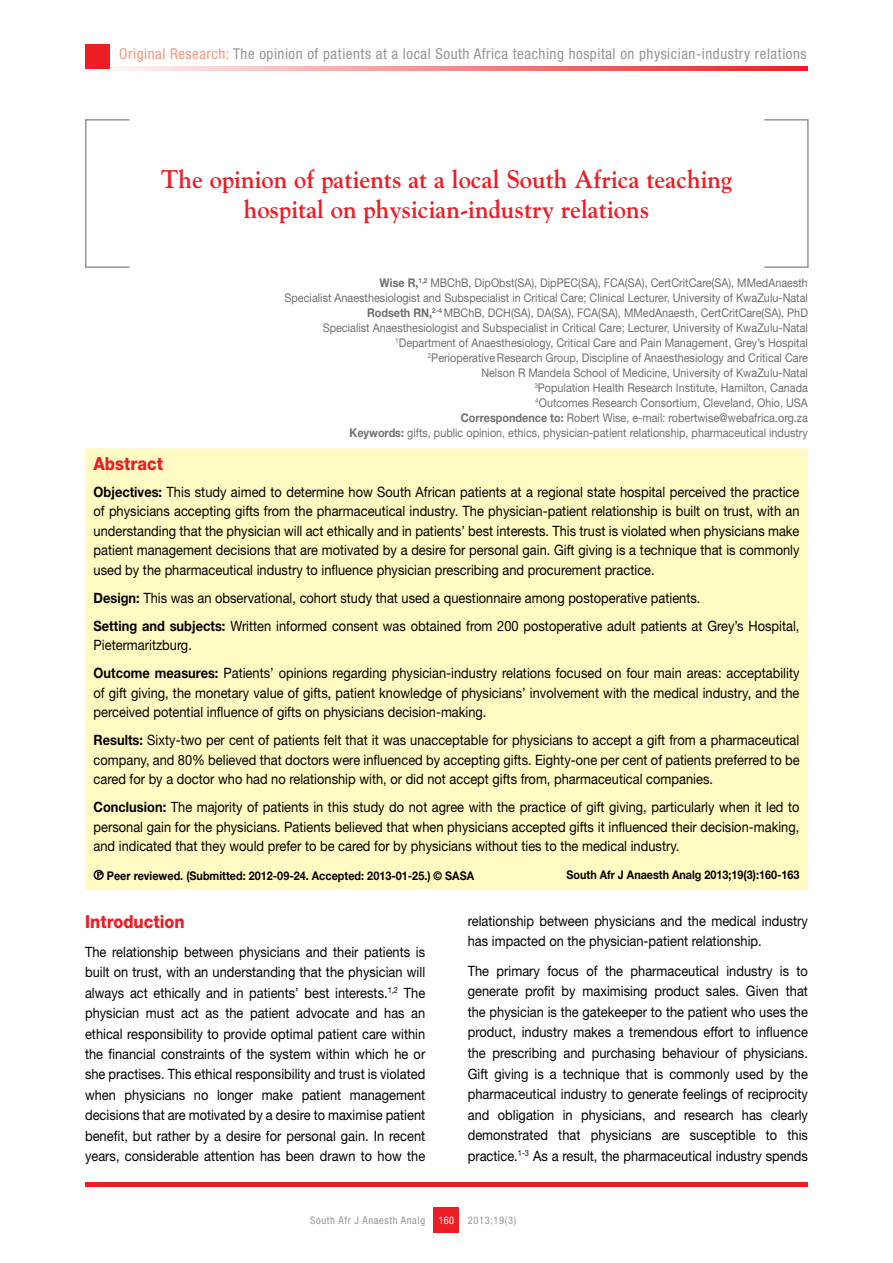
<style>
.page{position:relative;width:893px;height:1263px;background:#fff}
.page>*{position:absolute;margin:0;border:0;box-sizing:border-box;transform-origin:0 0}
.t1{font:700 25.5px/30px "Goudy";color:#ed1d24;text-align:center;scale:.96 1}
.t2{font:800 18px "Helvetica Neue LT Std";color:#ed1d24;scale:.9 1}
.t3{font:condensed 15px "Helvetica Neue LT Std";letter-spacing:.035em;color:#939598}
.t4{font:14.25px/20.4px "Helvetica Neue LT Std";color:#000;text-align:justify;scale:.9 1}
.t5{font:12px/15px "Helvetica Neue LT Std";color:#6d6e71;text-align:right;scale:.9 1}
.t6{font:700 12px "Helvetica Neue LT Std";color:#000;scale:.9 1}
.t7{font:condensed 10.5px "Helvetica Neue LT Std";letter-spacing:.06em;color:#939598}
.t8{font:condensed 10.5px "Helvetica Neue LT Std";color:#fff}
.s1{color:#f79679}
.s2{font-weight:700}
</style>
<div class="page">
<svg style="left:85px;top:66px;width:723px;height:5px;background:#f5898d"></svg>
<div style="left:85px;top:44px;width:24px;height:24px;background:#ed1d24"></div>
<div style="left:434px;top:1208px;width:25px;height:25px;background:#ed1d24"></div>
<div style="left:85px;top:1182px;width:723px;height:5px;background:#ed1d24"></div>
<div style="left:764px;top:119px;width:45px;height:149px;border:2px solid #939598"></div>
<div style="left:85px;top:119px;width:45px;height:149px;border:2px solid #939598"></div>
<div style="left:85px;top:448px;width:723px;height:442px;background:#fffac2"></div>
<div style="left:94px;top:870px;width:10px;height:10px;border:2px solid #000;border-radius:50%"></div>
<svg style="left:97px;top:872px;width:5px;height:6px"></svg>
<p class="t3" style="left:119px;top:45px;width:689px"><span class="s1">Original Research:</span> The opinion of patients at a local South Africa teaching hospital on physician-industry relations</p>
<h1 class="t1" style="left:161px;top:164px;width:596px">The opinion of patients at a local South Africa teaching hospital on physician-industry relations</h1>
<p class="t5" style="left:284px;top:275px;width:583px"><span class="s2">Wise R,</span><sup>1,2</sup> MBChB, DipObst(SA), DipPEC(SA), FCA(SA), CertCritCare(SA), MMedAnaesth<br>Specialist Anaesthesiologist and Subspecialist in Critical Care; Clinical Lecturer, University of KwaZulu-Natal <span class="s2">Rodseth RN,</span><sup>2-4</sup> MBChB, DCH(SA), DA(SA), FCA(SA), MMedAnaesth, CertCritCare(SA), PhD<br>Specialist Anaesthesiologist and Subspecialist in Critical Care; Lecturer, University of KwaZulu-Natal <sup>1</sup>Department of Anaesthesiology, Critical Care and Pain Management, Grey’s Hospital<br><sup>2</sup>Perioperative Research Group, Discipline of Anaesthesiology and Critical Care<br>Nelson R Mandela School of Medicine, University of KwaZulu-Natal<br><sup>3</sup>Population Health Research Institute, Hamilton, Canada<br><sup>4</sup>Outcomes Research Consortium, Cleveland, Ohio, USA<br><span class="s2">Correspondence to:</span> Robert Wise, e-mail: robertwise@webafrica.org.za<br><span class="s2">Keywords:</span> gifts, public opinion, ethics, physician-patient relationship, pharmaceutical industry</p>
<p class="t2" style="left:94px;top:453px;width:79px">Abstract</p>
<p class="t4" style="left:94px;top:482px;width:786px;line-height:19.5px"><span class="s2">Objectives:</span> This study aimed to determine how South African patients at a regional state hospital perceived the practice of physicians accepting gifts from the pharmaceutical industry. The physician-patient relationship is built on trust, with an understanding that the physician will act ethically and in patients’ best interests. This trust is violated when physicians make patient management decisions that are motivated by a desire for personal gain. Gift giving is a technique that is commonly used by the pharmaceutical industry to influence physician prescribing and procurement practice.</p>
<p class="t4" style="left:94px;top:584px;width:786px;line-height:28px"><span class="s2">Design:</span> This was an observational, cohort study that used a questionnaire among postoperative patients.<br><span class="s2">Setting and subjects:</span> Written informed consent was obtained from 200 postoperative adult patients at Grey’s Hospital,</p>
<p class="t4" style="left:94px;top:631px;width:786px;line-height:28px">Pietermaritzburg.<br><span class="s2">Outcome measures:</span> Patients’ opinions regarding physician-industry relations focused on four main areas: acceptability</p>
<p class="t4" style="left:94px;top:683px;width:786px;line-height:19.5px">of gift giving, the monetary value of gifts, patient knowledge of physicians’ involvement with the medical industry, and the perceived potential influence of gifts on physicians decision-making.</p>
<p class="t4" style="left:94px;top:730px;width:786px;line-height:19.5px"><span class="s2">Results:</span> Sixty-two per cent of patients felt that it was unacceptable for physicians to accept a gift from a pharmaceutical company, and 80% believed that doctors were influenced by accepting gifts. Eighty-one per cent of patients preferred to be cared for by a doctor who had no relationship with, or did not accept gifts from, pharmaceutical companies.</p>
<p class="t4" style="left:94px;top:797px;width:786px;line-height:19.5px"><span class="s2">Conclusion:</span> The majority of patients in this study do not agree with the practice of gift giving, particularly when it led to personal gain for the physicians. Patients believed that when physicians accepted gifts it influenced their decision-making, and indicated that they would prefer to be cared for by physicians without ties to the medical industry.</p>
<p class="t6" style="left:107px;top:868px;width:410px">Peer reviewed. (Submitted: 2012-09-24. Accepted: 2013-01-25.) © SASA</p>
<p class="t6" style="left:566px;top:867px;width:260px">South Afr J Anaesth Analg 2013;19(3):160-163</p>
<p class="t2" style="left:85px;top:911px;width:112px">Introduction</p>
<p class="t4" style="left:85px;top:941px;width:380px">The relationship between physicians and their patients is built on trust, with an understanding that the physician will always act ethically and in patients’ best interests.<sup>1,2</sup> The physician must act as the patient advocate and has an ethical responsibility to provide optimal patient care within the financial constraints of the system within which he or she practises. This ethical responsibility and trust is violated when physicians no longer make patient management decisions that are motivated by a desire to maximise patient benefit, but rather by a desire for personal gain. In recent years, considerable attention has been drawn to how the</p>
<p class="t4" style="left:468px;top:910px;width:379px">relationship between physicians and the medical industry has impacted on the physician-patient relationship.</p>
<p class="t4" style="left:468px;top:960px;width:380px">The primary focus of the pharmaceutical industry is to generate profit by maximising product sales. Given that the physician is the gatekeeper to the patient who uses the product, industry makes a tremendous effort to influence the prescribing and purchasing behaviour of physicians.<br>Gift giving is a technique that is commonly used by the pharmaceutical industry to generate feelings of reciprocity and obligation in physicians, and research has clearly demonstrated that physicians are susceptible to this practice.<sup>1-3</sup> As a result, the pharmaceutical industry spends</p>
<p class="t7" style="left:310px;top:1214px;width:117px">South Afr J Anaesth Analg</p>
<p class="t8" style="left:439px;top:1214px;width:17px">160</p>
<p class="t7" style="left:468px;top:1214px;width:50px">2013;19(3)</p>
</div>
